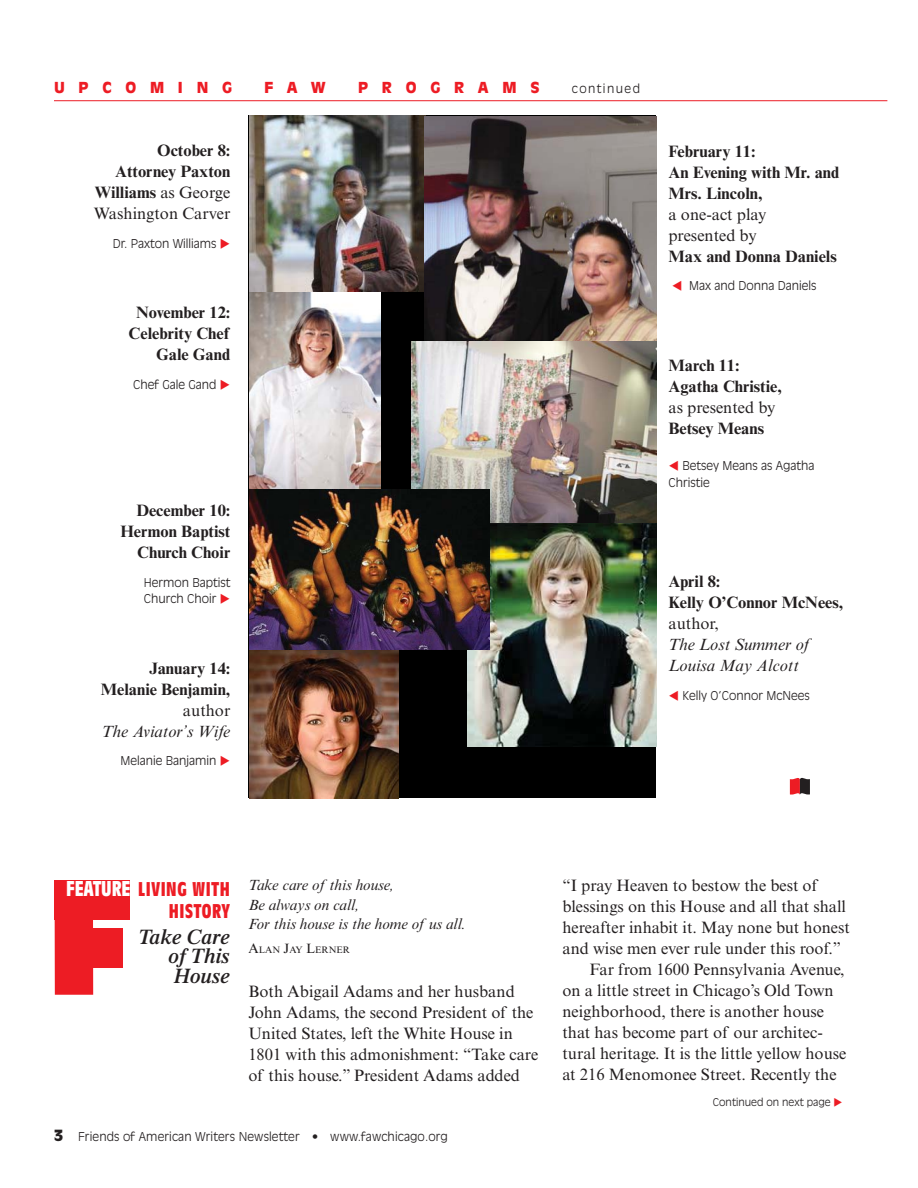
<style>
.page{position:relative;width:918px;height:1188px;background:#fff}
.page>*{position:absolute;margin:0;border:0;box-sizing:border-box;transform-origin:0 0}
.t1{font:italic 600 21px/19.5px "Times LT Std";color:#231f20;text-align:justify}
.t2{font:700 condensed 19.5px/22.5px "Antique Olive Std";letter-spacing:.03em;color:#ed1c24;text-align:right}
.t3{font:16.5px/21px "Times New Roman MT Std";color:#231f20}
.t4{font:700 16.5px/21px "Times New Roman MT Std";color:#231f20;text-align:right}
.t5{font:italic 16.5px/21px "Times New Roman MT Std";color:#231f20}
.t6{font:italic 15px/19.5px "Times New Roman MT Std";color:#231f20}
.t7{font:900 15px "Antique Olive Std";letter-spacing:.92em;color:#ed1c24}
.t8{font:300 12px/16.5px "Antique Olive Std";color:#231f20}
.t9{font:300 12px "Antique Olive Std";letter-spacing:.12em;color:#231f20}
.t10{font:300 10.5px "Antique Olive Std";color:#231f20}
.t11{font:9.45px "Times New Roman MT Std";color:#231f20}
.s1{font-weight:400}
.s2{color:#ed1c24}
.s3{font-size:21px;color:#fff}
.s4{font-size:13.5px}
.s5{font-weight:900;font-size:15px}
</style>
<div class="page">
<div style="left:248px;top:115px;width:408px;height:682px;background:#000"></div>
<img style="left:249px;top:116px;width:175px;height:176px">
<img style="left:249px;top:650px;width:150px;height:148px">
<img style="left:424px;top:116px;width:233px;height:225px">
<img style="left:412px;top:341px;width:245px;height:183px">
<img style="left:468px;top:524px;width:189px;height:222px">
<hr style="left:54px;top:100px;width:833px;height:1px;background:#ed1c24">
<img style="left:249px;top:292px;width:132px;height:197px">
<img style="left:249px;top:489px;width:240px;height:161px">
<div style="left:55px;top:881px;width:75px;height:39px;background:#ed1c24"></div>
<div style="left:55px;top:890px;width:38px;height:105px;background:#ed1c24"></div>
<div style="left:57px;top:928px;width:66px;height:39px;background:#ed1c24"></div>
<svg style="left:790px;top:778px;width:20px;height:17px"></svg>
<p class="t7" style="left:54px;top:80px;width:180px">UPCOMING</p>
<p class="t7" style="left:264px;top:80px;width:63px">FAW</p>
<p class="t7" style="left:358px;top:80px;width:183px">PROGRAMS</p>
<p class="t9" style="left:572px;top:83px;width:70px">continued</p>
<p class="t4" style="left:94px;top:142px;width:138px">October 8:<br>Attorney Paxton<br>Williams <span class="s1">as George<br>Washington Carver</span></p>
<p class="t8" style="left:113px;top:236px;width:119px">Dr. Paxton Williams <span class="s2">◆</span></p>
<p class="t4" style="left:129px;top:304px;width:103px">November 12:<br>Celebrity Chef<br>Gale Gand</p>
<p class="t8" style="left:133px;top:377px;width:99px">Chef Gale Gand <span class="s2">◆</span></p>
<p class="t4" style="left:120px;top:502px;width:112px">December 10:<br>Hermon Baptist<br>Church Choir</p>
<p class="t8" style="left:144px;top:575px;width:88px">Hermon Baptist<br>Church Choir <span class="s2">◆</span></p>
<p class="t4" style="left:101px;top:659px;width:131px">January 14:<br>Melanie Benjamin,</p>
<p class="t3" style="left:183px;top:701px;width:49px">author</p>
<p class="t5" style="left:102px;top:722px;width:130px">The Aviator’s Wife</p>
<p class="t8" style="left:121px;top:753px;width:111px">Melanie Banjamin <span class="s2">◆</span></p>
<p class="t4" style="left:669px;top:143px;width:172px;text-align:left">February 11:<br>An Evening with Mr. and<br>Mrs. Lincoln,</p>
<p class="t3" style="left:669px;top:206px;width:99px">a one-act play presented by</p>
<p class="t4" style="left:669px;top:248px;width:170px">Max and Donna Daniels</p>
<p class="t8" style="left:672px;top:279px;width:146px"><span class="s2">▼</span> Max and Donna Daniels</p>
<p class="t4" style="left:669px;top:357px;width:115px;text-align:left">March 11:<br>Agatha Christie,</p>
<p class="t3" style="left:669px;top:399px;width:108px">as presented by</p>
<p class="t4" style="left:669px;top:420px;width:97px">Betsey Means</p>
<p class="t8" style="left:669px;top:459px;width:147px"><span class="s2">▼</span> Betsey Means as Agatha<br>Christie</p>
<p class="t4" style="left:669px;top:573px;width:176px;text-align:left">April 8:<br>Kelly O’Connor McNees,</p>
<p class="t3" style="left:669px;top:615px;width:52px">author,</p>
<p class="t5" style="left:669px;top:636px;width:142px">The Lost Summer of<br>Louisa May Alcott</p>
<p class="t8" style="left:669px;top:688px;width:143px"><span class="s2">▼</span> Kelly O’Connor McNees</p>
<p class="t2" style="left:66px;top:879px;width:165px"><span class="s3">FEATURE</span> LIVING WITH<br>HISTORY</p>
<p class="t1" style="left:169px;top:929px;width:63px;text-indent:-30px">Take Care of This House</p>
<p class="t6" style="left:248px;top:877px;width:219px">Take care of this house,<br>Be always on call,<br>For this house is the home of us all.</p>
<p class="t11" style="left:248px;top:947px;width:103px"><span class="s4">A</span>LAN <span class="s4">J</span>AY <span class="s4">L</span>ERNER</p>
<p class="t3" style="left:248px;top:983px;width:291px">Both Abigail Adams and her husband John Adams, the second President of the United States, left the White House in 1801 with this admonishment: “Take care of this house.” President Adams added</p>
<p class="t8" style="left:54px;top:1129px;width:395px"><span class="s5">3</span> Friends of American Writers Newsletter • www.fawchicago.org</p>
<p class="t3" style="left:563px;top:877px;width:256px">“I pray Heaven to bestow the best of</p>
<p class="t3" style="left:563px;top:898px;width:285px">blessings on this House and all that shall</p>
<p class="t3" style="left:563px;top:919px;width:289px">hereafter inhabit it. May none but honest</p>
<p class="t3" style="left:563px;top:940px;width:280px">and wise men ever rule under this roof.”</p>
<p class="t3" style="left:590px;top:961px;width:257px">Far from 1600 Pennsylvania Avenue,</p>
<p class="t3" style="left:563px;top:982px;width:273px">on a little street in Chicago’s Old Town</p>
<p class="t3" style="left:563px;top:1003px;width:263px">neighborhood, there is another house</p>
<p class="t3" style="left:563px;top:1024px;width:262px">that has become part of our architec-</p>
<p class="t3" style="left:563px;top:1045px;width:285px">tural heritage. It is the little yellow house</p>
<p class="t3" style="left:563px;top:1066px;width:276px">at 216 Menomonee Street. Recently the</p>
<p class="t10" style="left:713px;top:1097px;width:131px">Continued on next page <span class="s2">◆</span></p>
</div>
